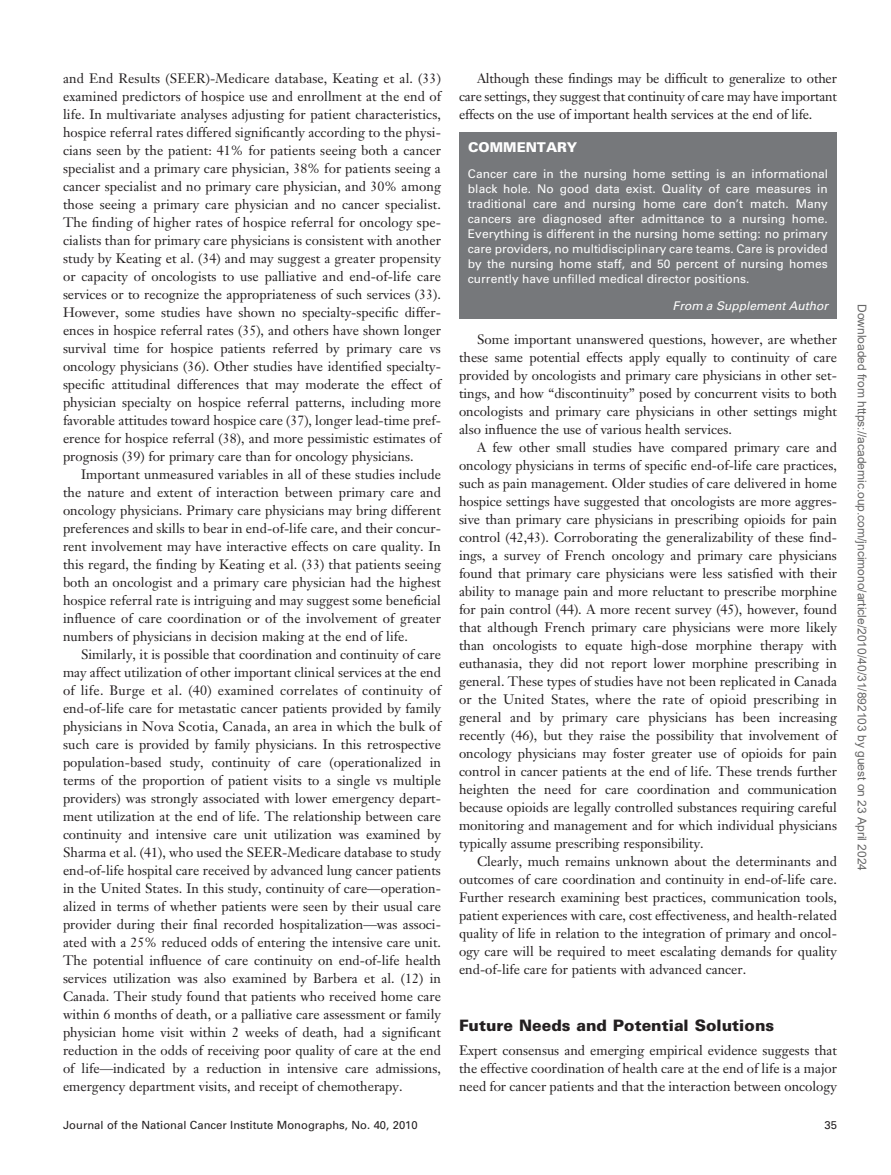
<style>
.page{position:relative;width:891px;height:1175px;background:#fff}
.page>*{position:absolute;margin:0;border:0;box-sizing:border-box;transform-origin:0 0}
.section_a{font:900 15.75px "Univers";color:#231f20}
.sec_p{font:13.5px/18px "Janson Text";color:#231f20;text-align:justify}
.firstp{font:13.5px/18px "Janson Text";color:#231f20;text-align:justify}
.quote_p{font:900 13.5px "Univers";color:#fff}
.quote_p-2{font:12px/15px "Univers";color:#fff;text-align:justify}
.t1{font:12px "Arial";color:#666}
.quote_p-3{font:italic 12px "Univers";color:#fff}
.t2{font:11.25px "Univers";color:#231f20}
.s1{font-family:"Times New Roman"}
</style>
<div class="page">
<div style="left:459px;top:132px;width:378px;height:187px;background:#76787b"></div>
<p class="sec_p" style="left:63px;top:69px;width:380px">and End Results (SEER)-Medicare database, Keating et al. (33) examined predictors of hospice use and enrollment at the end of life. In multivariate analyses adjusting for patient characteristics, hospice referral rates differed significantly according to the physi&shy;cians seen by the patient: 41% for patients seeing both a cancer specialist and a primary care physician, 38% for patients seeing a cancer specialist and no primary care physician, and 30% among those seeing a primary care physician and no cancer specialist.<br>The finding of higher rates of hospice referral for oncology spe&shy;cialists than for primary care physicians is consistent with another study by Keating et al. (34) and may suggest a greater propensity or capacity of oncologists to use palliative and end-of-life care services or to recognize the appropriateness of such services (33).<br>However, some studies have shown no specialty-specific differ&shy;ences in hospice referral rates (35), and others have shown longer survival time for hospice patients referred by primary care vs oncology physicians (36). Other studies have identified specialty&shy;specific attitudinal differences that may moderate the effect of physician specialty on hospice referral patterns, including more favorable attitudes toward hospice care (37), longer lead-time pref&shy;erence for hospice referral (38), and more pessimistic estimates of prognosis (39) for primary care than for oncology physicians.</p>
<p class="sec_p" style="left:63px;top:465px;width:380px;text-indent:18px">Important unmeasured variables in all of these studies include the nature and extent of interaction between primary care and oncology physicians. Primary care physicians may bring different preferences and skills to bear in end-of-life care, and their concur&shy;rent involvement may have interactive effects on care quality. In this regard, the finding by Keating et al. (33) that patients seeing both an oncologist and a primary care physician had the highest hospice referral rate is intriguing and may suggest some beneficial influence of care coordination or of the involvement of greater numbers of physicians in decision making at the end of life.</p>
<p class="sec_p" style="left:63px;top:645px;width:380px;text-indent:18px">Similarly, it is possible that coordination and continuity of care may affect utilization of other important clinical services at the end of life. Burge et al. (40) examined correlates of continuity of end-of-life care for metastatic cancer patients provided by family physicians in Nova Scotia, Canada, an area in which the bulk of such care is provided by family physicians. In this retrospective population-based study, continuity of care (operationalized in terms of the proportion of patient visits to a single vs multiple providers) was strongly associated with lower emergency depart&shy;ment utilization at the end of life. The relationship between care continuity and intensive care unit utilization was examined by Sharma et al. (41), who used the SEER-Medicare database to study end-of-life hospital care received by advanced lung cancer patients in the United States. In this study, continuity of care<span class="s1">—</span>operation&shy;alized in terms of whether patients were seen by their usual care provider during their final recorded hospitalization<span class="s1">—</span>was associ&shy;ated with a 25% reduced odds of entering the intensive care unit.<br>The potential influence of care continuity on end-of-life health services utilization was also examined by Barbera et al. (12) in Canada. Their study found that patients who received home care within 6 months of death, or a palliative care assessment or family physician home visit within 2 weeks of death, had a significant reduction in the odds of receiving poor quality of care at the end of life<span class="s1">—</span>indicated by a reduction in intensive care admissions, emergency department visits, and receipt of chemotherapy.</p>
<p class="sec_p" style="left:459px;top:69px;width:380px;text-indent:18px">Although these findings may be difficult to generalize to other care settings, they suggest that continuity of care may have important effects on the use of important health services at the end of life.</p>
<p class="quote_p" style="left:468px;top:139px;width:111px">COMMENTARY</p>
<p class="quote_p-2" style="left:468px;top:166px;width:362px">Cancer care in the nursing home setting is an informational black hole. No good data exist. Quality of care measures in traditional care and nursing home care don’t match. Many cancers are diagnosed after admittance to a nursing home.<br>Everything is different in the nursing home setting: no primary care providers, no multidisciplinary care teams. Care is provided by the nursing home staff, and 50 percent of nursing homes currently have unfilled medical director positions.</p>
<p class="quote_p-3" style="left:673px;top:298px;width:157px">From a Supplement Author</p>
<p class="sec_p" style="left:459px;top:330px;width:380px;text-indent:18px">Some important unanswered questions, however, are whether these same potential effects apply equally to continuity of care provided by oncologists and primary care physicians in other set&shy;tings, and how “discontinuity” posed by concurrent visits to both oncologists and primary care physicians in other settings might also influence the use of various health services.</p>
<p class="sec_p" style="left:459px;top:438px;width:380px;text-indent:18px">A few other small studies have compared primary care and oncology physicians in terms of specific end-of-life care practices, such as pain management. Older studies of care delivered in home hospice settings have suggested that oncologists are more aggres&shy;sive than primary care physicians in prescribing opioids for pain control (42,43). Corroborating the generalizability of these find&shy;ings, a survey of French oncology and primary care physicians found that primary care physicians were less satisfied with their ability to manage pain and more reluctant to prescribe morphine for pain control (44). A more recent survey (45), however, found that although French primary care physicians were more likely than oncologists to equate high-dose morphine therapy with euthanasia, they did not report lower morphine prescribing in general. These types of studies have not been replicated in Canada or the United States, where the rate of opioid prescribing in general and by primary care physicians has been increasing recently (46), but they raise the possibility that involvement of oncology physicians may foster greater use of opioids for pain control in cancer patients at the end of life. These trends further heighten the need for care coordination and communication because opioids are legally controlled substances requiring careful monitoring and management and for which individual physicians typically assume prescribing responsibility.</p>
<p class="sec_p" style="left:459px;top:852px;width:380px;text-indent:18px">Clearly, much remains unknown about the determinants and outcomes of care coordination and continuity in end-of-life care.<br>Further research examining best practices, communication tools, patient experiences with care, cost effectiveness, and health-related quality of life in relation to the integration of primary and oncol&shy;ogy care will be required to meet escalating demands for quality end-of-life care for patients with advanced cancer.</p>
<p class="section_a" style="left:459px;top:1015px;width:317px">Future Needs and Potential Solutions</p>
<p class="firstp" style="left:459px;top:1041px;width:380px">Expert consensus and emerging empirical evidence suggests that the effective coordination of health care at the end of life is a major need for cancer patients and that the interaction between oncology</p>
<p class="t2" style="left:63px;top:1118px;width:356px">Journal of the National Cancer Institute Monographs, No. 40, 2010</p>
<p class="t2" style="left:824px;top:1118px;width:14px">35</p>
<p class="t1" style="left:866px;top:304px;width:568px;rotate:90deg">Downloaded from https://academic.oup.com/jncimono/article/2010/40/31/892103 by guest on 23 April 2024</p>
</div>
